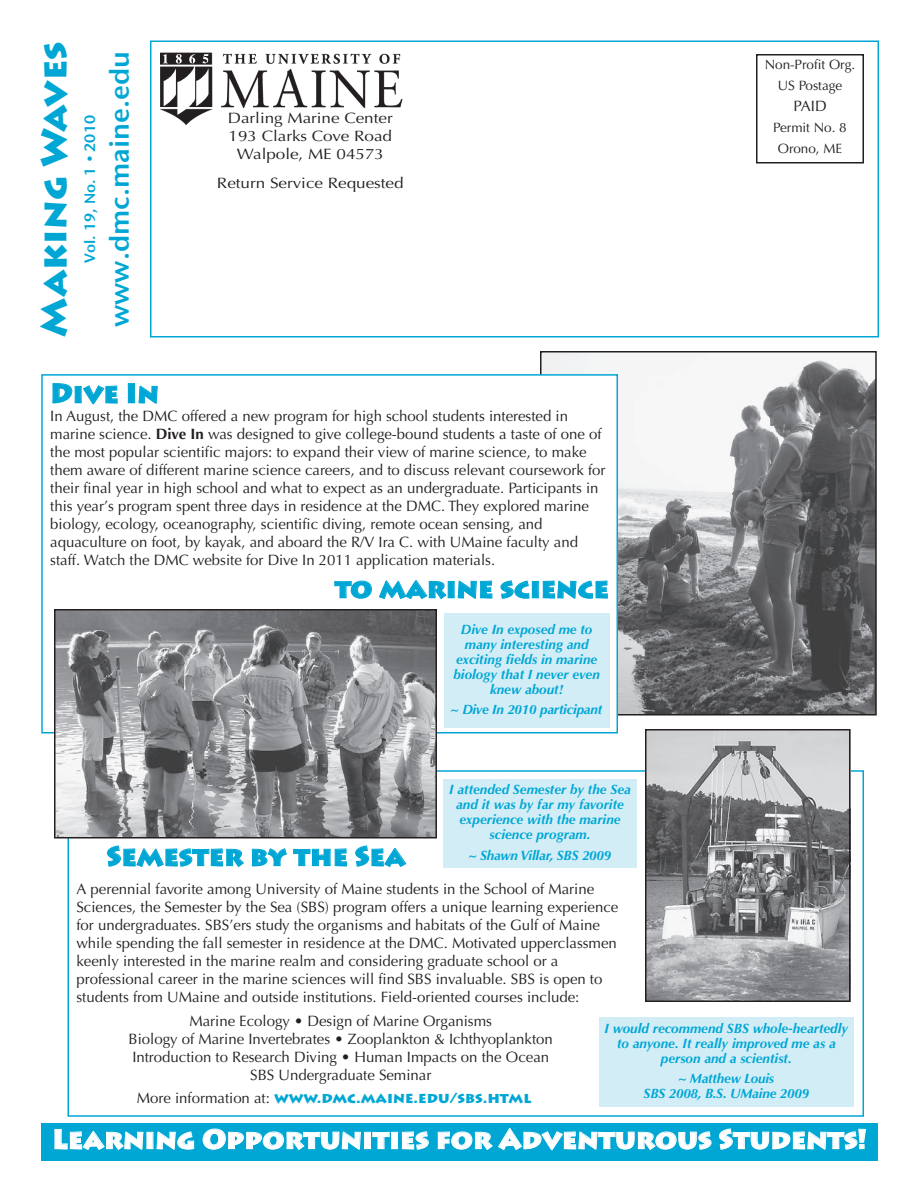
<style>
.page{position:relative;width:918px;height:1188px;background:#fff}
.page>*{position:absolute;margin:0;border:0;box-sizing:border-box;transform-origin:0 0}
.t1{font:900 36px "Lithos Pro";color:#00a7d5}
.t2{font:900 27px "Lithos Pro";color:#fff}
.t3{font:900 27px "Lithos Pro";color:#00a7d5}
.t4{font:27px "Stone Sans Sem ITCTT Semi";color:#00a7d5}
.t5{font:15px/18px "Optima";color:#231f20}
.t6{font:15px/18px "Optima";color:#231f20;text-align:center;scale:1.14 1}
.t7{font:900 15px "Lithos Pro";color:#00a7d5}
.t8{font:15px "Stone Sans Sem ITCTT Semi";color:#00a7d5}
.t9{font:italic 700 13.5px/15px "Optima";color:#00a7d5;text-align:center}
.t10{font:13.5px/21px "Optima";color:#231f20;text-align:center}
.s1{font-weight:700}
.s2{font-family:"Optima";font-weight:400;color:#231f20}
</style>
<div class="page">
<svg style="left:107px;top:845px;width:137px;height:22px"></svg>
<svg style="left:252px;top:848px;width:35px;height:19px"></svg>
<svg style="left:293px;top:848px;width:54px;height:19px"></svg>
<svg style="left:355px;top:845px;width:52px;height:22px"></svg>
<img style="left:543px;top:354px;width:331px;height:359px">
<div style="left:540px;top:351px;width:337px;height:365px;border:2px solid #231f20"></div>
<div style="left:150px;top:40px;width:729px;height:298px;border:2px solid #00a7d5"></div>
<img style="left:161px;top:53px;width:241px;height:72px">
<div style="left:756px;top:54px;width:108px;height:110px;border:2px solid #231f20"></div>
<img style="left:648px;top:732px;width:200px;height:267px">
<div style="left:645px;top:729px;width:206px;height:273px;border:2px solid #231f20"></div>
<div style="left:41px;top:1124px;width:837px;height:37px;background:#00a7d5"></div>
<svg style="left:54px;top:1129px;width:140px;height:21px"></svg>
<svg style="left:202px;top:1128px;width:227px;height:22px"></svg>
<svg style="left:437px;top:1128px;width:275px;height:23px"></svg>
<svg style="left:719px;top:1128px;width:147px;height:22px"></svg>
<div style="left:43px;top:376px;width:574px;height:356px;background:#fff"></div>
<div style="left:41px;top:374px;width:577px;height:360px;border:2px solid #00a7d5"></div>
<svg style="left:52px;top:383px;width:66px;height:22px"></svg>
<svg style="left:128px;top:383px;width:30px;height:21px"></svg>
<svg style="left:334px;top:580px;width:38px;height:19px"></svg>
<svg style="left:379px;top:580px;width:114px;height:20px"></svg>
<svg style="left:500px;top:580px;width:108px;height:19px"></svg>
<img style="left:57px;top:612px;width:377px;height:223px">
<div style="left:54px;top:609px;width:383px;height:229px;border:2px solid #231f20"></div>
<div style="left:444px;top:614px;width:165px;height:114px;background:#d3edf6"></div>
<div style="left:443px;top:779px;width:194px;height:89px;background:#d3edf6"></div>
<div style="left:599px;top:1017px;width:254px;height:90px;background:#d3edf6"></div>
<h1 class="t1" style="left:33px;top:337px;width:297px;rotate:-90deg">Making Waves</h1>
<p class="t8" style="left:81px;top:263px;width:149px;rotate:-90deg">Vol. 19, No. 1 • 2010</p>
<h2 class="t4" style="left:104px;top:327px;width:278px;rotate:-90deg">www.dmc.maine.edu</h2>
<p class="t10" style="left:765px;top:55px;width:92px">Non-Profit Org.<br>US Postage</p>
<p class="t5" style="left:793px;top:98px;width:35px">PAID</p>
<p class="t10" style="left:773px;top:118px;width:75px">Permit No. 8<br>Orono, ME</p>
<p class="t6" style="left:228px;top:110px;width:146px">Darling Marine Center<br>193 Clarks Cove Road<br>Walpole, ME 04573</p>
<p class="t6" style="left:217px;top:175px;width:165px">Return Service Requested</p>
<h2 class="t3" style="left:50px;top:378px;width:110px">Dive In</h2>
<p class="t5" style="left:50px;top:408px;width:557px">In August, the DMC offered a new program for high school students interested in marine science. <span class="s1">Dive In</span> was designed to give college-bound students a taste of one of the most popular scientific majors: to expand their view of marine science, to make them aware of different marine science careers, and to discuss relevant coursework for their final year in high school and what to expect as an undergraduate. Participants in this year’s program spent three days in residence at the DMC. They explored marine biology, ecology, oceanography, scientific diving, remote ocean sensing, and aquaculture on foot, by kayak, and aboard the R/V Ira C. with UMaine faculty and staff. Watch the DMC website for Dive In 2011 application materials.</p>
<h2 class="t3" style="left:335px;top:573px;width:276px">to marine science</h2>
<p class="t9" style="left:453px;top:623px;width:148px">Dive In exposed me to many interesting and exciting fields in marine biology that I never even knew about!</p>
<p class="t9" style="left:451px;top:704px;width:153px">~ Dive In 2010 participant</p>
<p class="t9" style="left:449px;top:783px;width:183px">I attended Semester by the Sea and it was by far my favorite experience with the marine science program.</p>
<p class="t9" style="left:469px;top:849px;width:144px">~ Shawn Villar, SBS 2009</p>
<h2 class="t3" style="left:107px;top:841px;width:301px">Semester by the Sea</h2>
<p class="t5" style="left:76px;top:882px;width:543px">A perennial favorite among University of Maine students in the School of Marine Sciences, the Semester by the Sea (SBS) program offers a unique learning experience for undergraduates. SBS’ers study the organisms and habitats of the Gulf of Maine while spending the fall semester in residence at the DMC. Motivated upperclassmen keenly interested in the marine realm and considering graduate school or a professional career in the marine sciences will find SBS invaluable. SBS is open to students from UMaine and outside institutions. Field-oriented courses include:</p>
<p class="t5" style="left:129px;top:1013px;width:426px;text-align:center">Marine Ecology • Design of Marine Organisms<br>Biology of Marine Invertebrates • Zooplankton &amp; Ichthyoplankton Introduction to Research Diving • Human Impacts on the Ocean SBS Undergraduate Seminar</p>
<p class="t7" style="left:137px;top:1089px;width:396px"><span class="s2">More information at:</span> www.dmc.maine.edu/sbs.html</p>
<p class="t9" style="left:604px;top:1022px;width:245px">I would recommend SBS whole-heartedly to anyone. It really improved me as a person and a scientist.</p>
<p class="t9" style="left:644px;top:1072px;width:167px">~ Matthew Louis<br>SBS 2008, B.S. UMaine 2009</p>
<h2 class="t2" style="left:52px;top:1124px;width:816px">Learning Opportunities for Adventurous Students!</h2>
</div>
